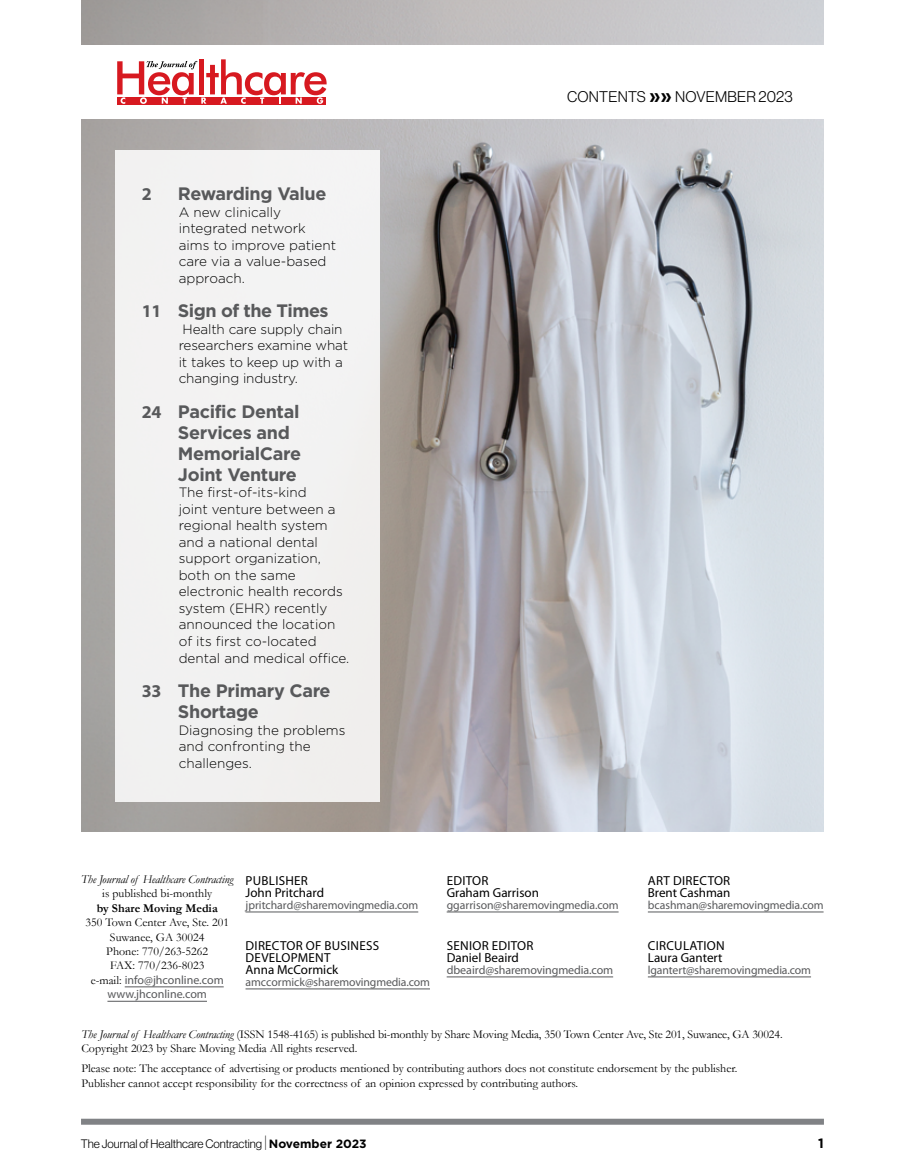
<style>
.page{position:relative;width:905px;height:1175px;background:#fff}
.page>*{position:absolute;margin:0;border:0;box-sizing:border-box;transform-origin:0 0}
.t1{font:700 18px/21px "Gotham";letter-spacing:-.02em;color:#58595b}
.t2{font:700 18px "Myriad Pro";color:#58595b}
.t3{font:15.15px "N Haas Grotesk DS Pro 45 Lt";letter-spacing:.015em;color:#000}
.t4{font:300 13.5px/16.5px "Gotham";color:#000}
.t5{font:700 13.5px "Gotham";color:#000}
.t6{font:13.05px/12px "Myriad Pro";letter-spacing:.005em;color:#000}
.t7{font:12px/14.4px "Garamond";color:#000}
.t8{font:12px/14.4px "Myriad Pro";color:#58595b;text-align:center}
.t9{font:12px "N Haas Grotesk DS Pro 45 Lt";color:#000}
.t10{font:italic 12px "Garamond";letter-spacing:-.01em;color:#000}
.t11{font:700 12px "Garamond";color:#000}
.t12{font:11.7px "Myriad Pro";letter-spacing:-.01em;color:#58595b}
.s1{font-family:"Myriad Pro"}
.s2{font-family:"Myriad Pro";font-weight:900;font-size:22.65px}
.s3{font-family:"Garamond";color:#000}
.s4{font-style:italic}
.s5{font-family:"N Haas Grotesk DS Pro 25 Th";font-size:16.5px}
.s6{font-family:"Gotham";font-weight:700}
</style>
<div class="page">
<img style="left:81px;top:0;width:743px;height:832px">
<div style="left:72px;top:45px;width:761px;height:74px;background:#fff"></div>
<svg style="left:117px;top:59px;width:209px;height:45px"></svg>
<hr style="left:125px;top:986px;width:99px;height:1px;background:#58595b">
<hr style="left:107px;top:1000px;width:100px;height:1px;background:#58595b">
<hr style="left:245px;top:911px;width:173px;height:1px;background:#58595b">
<hr style="left:245px;top:988px;width:185px;height:1px;background:#58595b">
<hr style="left:446px;top:911px;width:172px;height:1px;background:#58595b">
<hr style="left:446px;top:976px;width:167px;height:1px;background:#58595b">
<hr style="left:648px;top:911px;width:175px;height:1px;background:#58595b">
<hr style="left:648px;top:976px;width:163px;height:1px;background:#58595b">
<div style="left:115px;top:150px;width:264px;height:651px;background:#f2f2f1"></div>
<div style="left:81px;top:1118px;width:743px;height:6px;background:#808285"></div>
<h1 class="t2" style="left:142px;top:184px;width:11px">2</h1>
<h1 class="t1" style="left:178px;top:183px;width:150px">Rewarding Value</h1>
<p class="t4" style="left:179px;top:204px;width:159px">A new clinically integrated network aims to improve patient care via a value-based approach.</p>
<h1 class="t1" style="left:142px;top:300px;width:188px"><span class="s1">11</span> Sign of the Times</h1>
<p class="t4" style="left:179px;top:321px;width:171px">Health care supply chain researchers examine what it takes to keep up with a changing industry.</p>
<h1 class="t1" style="left:178px;top:400px;width:125px;text-indent:-36px"><span class="s1">24</span> Pacific Dental<br>Services and<br>MemorialCare<br>Joint Venture</h1>
<p class="t4" style="left:179px;top:484px;width:172px">The first-of-its-kind<br>joint venture between a regional health system and a national dental support organization, both on the same electronic health records system (EHR) recently announced the location of its first co-located dental and medical office.</p>
<h1 class="t1" style="left:178px;top:679px;width:154px;text-indent:-36px"><span class="s1">33</span> The Primary Care<br>Shortage</h1>
<p class="t4" style="left:179px;top:721px;width:168px">Diagnosing the problems and confronting the challenges.</p>
<p class="t3" style="left:567px;top:89px;width:227px">CONTENTS <span class="s2">»»</span> NOVEMBER 2023</p>
<p class="t10" style="left:81px;top:871px;width:154px">The Journal of Healthcare Contracting</p>
<p class="t7" style="left:102px;top:886px;width:111px">is published bi-monthly</p>
<p class="t11" style="left:97px;top:899px;width:123px">by Share Moving Media</p>
<p class="t7" style="left:85px;top:915px;width:145px;text-align:center">350 Town Center Ave, Ste. 201<br>Suwanee, GA 30024<br>Phone: 770/263-5262<br>FAX: 770/236-8023</p>
<p class="t8" style="left:91px;top:972px;width:134px"><span class="s3">e-mail:</span> info@jhconline.com www.jhconline.com</p>
<p class="t6" style="left:245px;top:874px;width:80px">PUBLISHER<br>John Pritchard</p>
<p class="t12" style="left:245px;top:898px;width:174px">jpritchard@sharemovingmedia.com</p>
<p class="t6" style="left:245px;top:939px;width:135px">DIRECTOR OF BUSINESS<br>DEVELOPMENT<br>Anna McCormick</p>
<p class="t12" style="left:245px;top:975px;width:186px">amccormick@sharemovingmedia.com</p>
<p class="t6" style="left:446px;top:874px;width:94px">EDITOR<br>Graham Garrison</p>
<p class="t12" style="left:446px;top:898px;width:173px">ggarrison@sharemovingmedia.com</p>
<p class="t6" style="left:446px;top:939px;width:88px">SENIOR EDITOR<br>Daniel Beaird</p>
<p class="t8" style="left:446px;top:963px;width:168px">dbeaird@sharemovingmedia.com</p>
<p class="t6" style="left:648px;top:874px;width:84px">ART DIRECTOR<br>Brent Cashman</p>
<p class="t12" style="left:648px;top:898px;width:177px">bcashman@sharemovingmedia.com</p>
<p class="t6" style="left:648px;top:939px;width:78px">CIRCULATION<br>Laura Gantert</p>
<p class="t12" style="left:648px;top:963px;width:165px">lgantert@sharemovingmedia.com</p>
<p class="t7" style="left:81px;top:1026px;width:702px"><span class="s4">The Journal of Healthcare Contracting</span> (ISSN 1548-4165) is published bi-monthly by Share Moving Media, 350 Town Center Ave, Ste 201, Suwanee, GA 30024.<br>Copyright 2023 by Share Moving Media All rights reserved.</p>
<p class="t7" style="left:81px;top:1061px;width:657px">Please note: The acceptance of advertising or products mentioned by contributing authors does not constitute endorsement by the publisher.<br>Publisher cannot accept responsibility for the correctness of an opinion expressed by contributing authors.</p>
<p class="t9" style="left:81px;top:1137px;width:287px">The Journal of Healthcare Contracting <span class="s5">|</span><span class="s6">November 2023</span></p>
<p class="t5" style="left:818px;top:1135px;width:7px">1</p>
</div>
